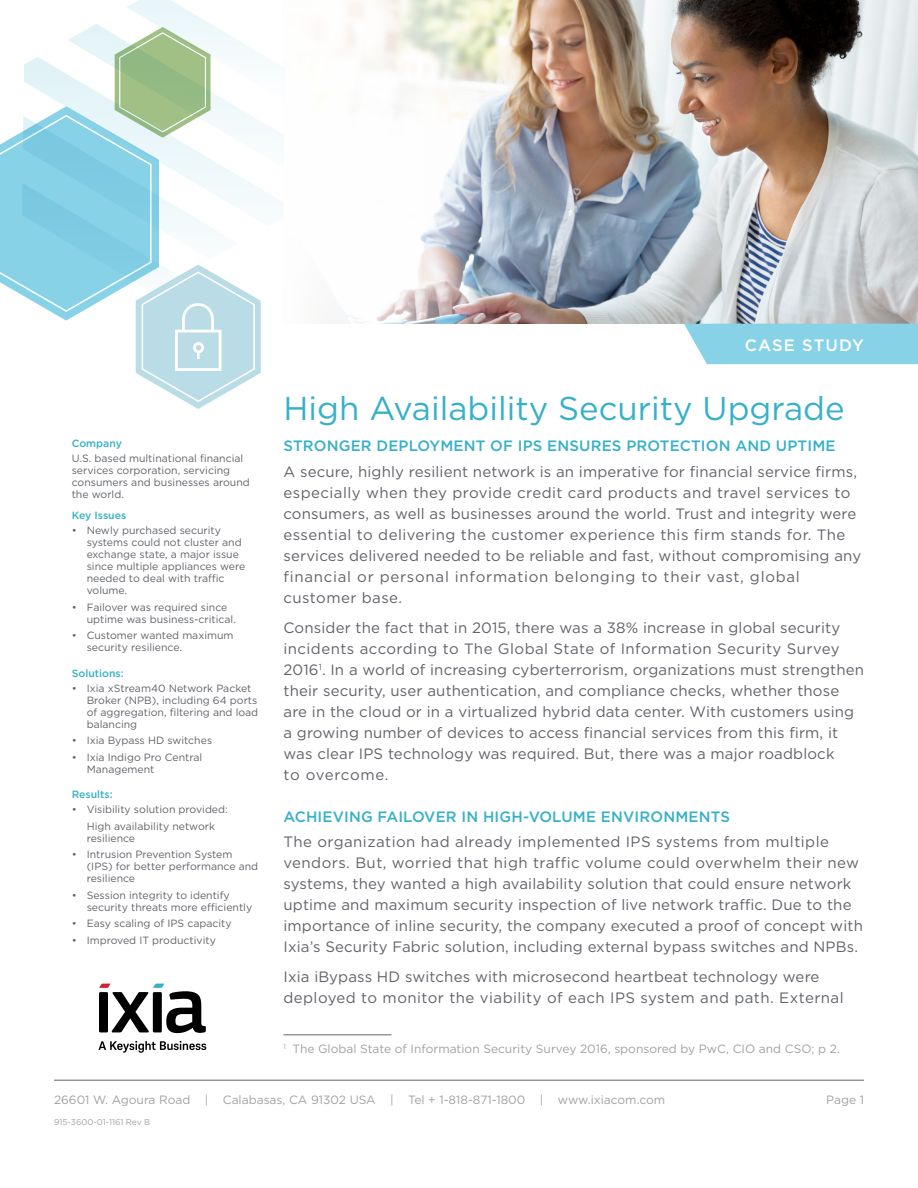
<style>
.page{position:relative;width:918px;height:1188px;background:#fff}
.page>*{position:absolute;margin:0;border:0;box-sizing:border-box;transform-origin:0 0}
.case_study_title{font:33px "Gotham";color:#37b0c9}
.Literature_type{font:500 16.5px "Gotham";letter-spacing:.07em;color:#fff}
.body_copy{font:15px/21px "Gotham";letter-spacing:.01em;color:#606369}
.headline_-_level_1{font:500 15px "Gotham";letter-spacing:.01em;color:#37b0c9}
.footnote{font:12px "Gotham";color:#9fa1a4}
.footer_address{font:12px "Gotham";color:#9fa1a4}
.page_no{font:12px "Gotham";color:#9fa1a4}
.sidebar_body_copy{font:10.5px/12px "Gotham";color:#606369}
.sidebar_header{font:500 10.5px "Gotham";color:#37b0c9}
.sidebar_bullet_-_las{font:10.5px/12px "Gotham";color:#606369}
.t1{font:8.4px "Gotham";color:#9fa1a4}
</style>
<div class="page">
<img style="left:506px;top:0;width:412px;height:324px">
<svg style="left:343px;top:0;width:163px;height:324px"></svg>
<hr style="left:54px;top:1080px;width:810px;height:1px;background:#606369">
<svg style="left:98px;top:1041px;width:108px;height:12px"></svg>
<svg style="left:99px;top:984px;width:107px;height:49px"></svg>
<hr style="left:284px;top:1035px;width:108px;height:1px;background:#606369">
<div style="left:684px;top:324px;width:234px;height:40px;background:#88d2e7"></div>
<svg style="left:0;top:0;width:284px;height:409px"></svg>
<p class="sidebar_header" style="left:72px;top:437px;width:52px">Company</p>
<p class="sidebar_body_copy" style="left:72px;top:452px;width:180px">U.S. based multinational financial services corporation, servicing consumers and businesses around the world.</p>
<p class="sidebar_header" style="left:72px;top:509px;width:56px">Key Issues</p>
<p class="sidebar_body_copy" style="left:87px;top:524px;width:160px;text-indent:-15px">• Newly purchased security systems could not cluster and exchange state, a major issue since multiple appliances were needed to deal with traffic volume.</p>
<p class="sidebar_body_copy" style="left:87px;top:601px;width:151px;text-indent:-15px">• Failover was required since uptime was business-critical.</p>
<p class="sidebar_body_copy" style="left:87px;top:629px;width:148px;text-indent:-15px">• Customer wanted maximum security resilience.</p>
<p class="sidebar_header" style="left:72px;top:666px;width:54px">Solutions:</p>
<p class="sidebar_body_copy" style="left:87px;top:682px;width:173px;text-indent:-15px">• Ixia xStream40 Network Packet<br>Broker (NPB), including 64 ports of aggregation, filtering and load balancing</p>
<p class="sidebar_body_copy" style="left:72px;top:734px;width:142px">• Ixia Bypass HD switches</p>
<p class="sidebar_body_copy" style="left:87px;top:751px;width:117px;text-indent:-15px">• Ixia Indigo Pro Central<br>Management</p>
<p class="sidebar_header" style="left:72px;top:788px;width:43px">Results:</p>
<p class="sidebar_body_copy" style="left:72px;top:803px;width:158px">• Visibility solution provided:</p>
<p class="sidebar_bullet_-_las" style="left:87px;top:820px;width:130px">High availability network resilience</p>
<p class="sidebar_body_copy" style="left:87px;top:848px;width:173px;text-indent:-15px">• Intrusion Prevention System (IPS) for better performance and resilience</p>
<p class="sidebar_body_copy" style="left:87px;top:889px;width:167px;text-indent:-15px">• Session integrity to identify security threats more efficiently</p>
<p class="sidebar_body_copy" style="left:72px;top:917px;width:162px">• Easy scaling of IPS capacity</p>
<p class="sidebar_body_copy" style="left:72px;top:934px;width:146px">• Improved IT productivity</p>
<p class="Literature_type" style="left:745px;top:334px;width:121px">CASE STUDY</p>
<p class="case_study_title" style="left:284px;top:387px;width:563px">High Availability Security Upgrade</p>
<p class="headline_-_level_1" style="left:284px;top:436px;width:554px">STRONGER DEPLOYMENT OF IPS ENSURES PROTECTION AND UPTIME</p>
<p class="body_copy" style="left:284px;top:460px;width:579px">A secure, highly resilient network is an imperative for financial service firms, especially when they provide credit card products and travel services to consumers, as well as businesses around the world. Trust and integrity were essential to delivering the customer experience this firm stands for. The services delivered needed to be reliable and fast, without compromising any financial or personal information belonging to their vast, global customer base.</p>
<p class="body_copy" style="left:284px;top:616px;width:582px">Consider the fact that in 2015, there was a 38% increase in global security incidents according to The Global State of Information Security Survey 2016<sup>1</sup>. In a world of increasing cyberterrorism, organizations must strengthen their security, user authentication, and compliance checks, whether those are in the cloud or in a virtualized hybrid data center. With customers using a growing number of devices to access financial services from this firm, it was clear IPS technology was required. But, there was a major roadblock<br>to overcome.</p>
<p class="headline_-_level_1" style="left:284px;top:806px;width:448px">ACHIEVING FAILOVER IN HIGH-VOLUME ENVIRONMENTS</p>
<p class="body_copy" style="left:284px;top:831px;width:581px">The organization had already implemented IPS systems from multiple vendors. But, worried that high traffic volume could overwhelm their new systems, they wanted a high availability solution that could ensure network uptime and maximum security inspection of live network traffic. Due to the importance of inline security, the company executed a proof of concept with Ixia’s Security Fabric solution, including external bypass switches and NPBs.</p>
<p class="body_copy" style="left:284px;top:966px;width:562px">Ixia iBypass HD switches with microsecond heartbeat technology were deployed to monitor the viability of each IPS system and path. External</p>
<p class="footnote" style="left:284px;top:1041px;width:558px"><sup>1</sup> The Global State of Information Security Survey 2016, sponsored by PwC, CIO and CSO; p 2.</p>
<p class="footer_address" style="left:54px;top:1092px;width:613px">26601 W. Agoura Road | Calabasas, CA 91302 USA | Tel + 1-818-871-1800 | www.ixiacom.com</p>
<p class="t1" style="left:54px;top:1117px;width:98px">915-3600-01-1161 Rev B</p>
<p class="page_no" style="left:826px;top:1092px;width:39px">Page 1</p>
</div>
